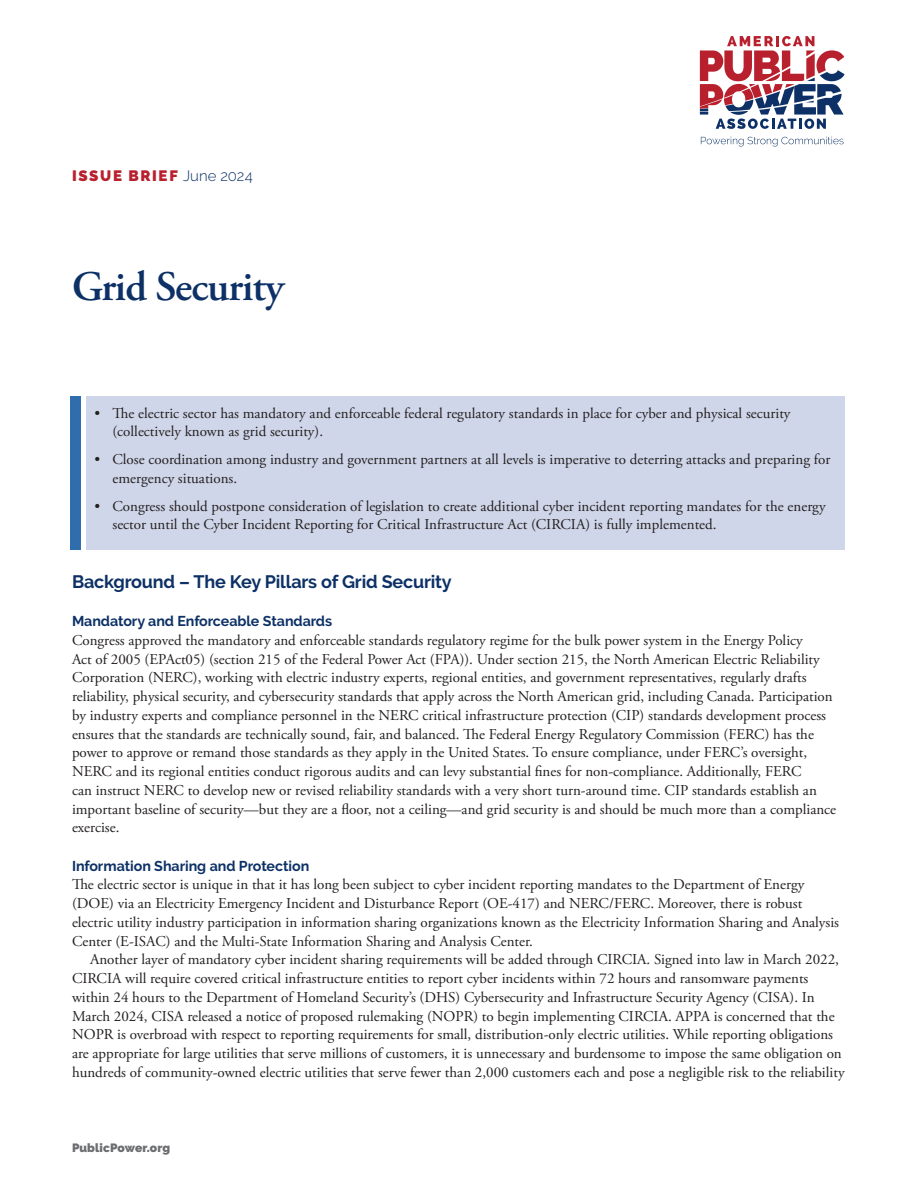
<style>
.page{position:relative;width:918px;height:1188px;background:#fff}
.page>*{position:absolute;margin:0;border:0;box-sizing:border-box;transform-origin:0 0}
.Main_Head{font:600 42px "Adobe Garamond Pro";letter-spacing:-.02em;color:#0d3166}
.Subhead_1{font:700 18px "Raleway";letter-spacing:-.01em;color:#0d3166}
.First_Graph{font:15px/18.8px "Adobe Garamond Pro";color:#231f20}
.Body_Text{font:15px/18.8px "Adobe Garamond Pro";color:#231f20}
.Bullet_Points{font:15px/18.8px "Adobe Garamond Pro";color:#231f20}
.First_Graph-2{font:900 15px "Raleway";letter-spacing:.115em;color:#b9202e}
.Subhead_2{font:700 14.25px "Raleway";letter-spacing:-.005em;color:#0d3166}
.t1{font:900 12px "Raleway";letter-spacing:.01em;color:#6c6d70}
.s1{font-weight:300;color:#0d3166}
</style>
<div class="page">
<div style="left:86px;top:396px;width:759px;height:154px;background:#d0d6e9"></div>
<div style="left:71px;top:396px;width:10px;height:154px;background:#2f6dad"></div>
<svg style="left:701px;top:137px;width:143px;height:10px"></svg>
<svg style="left:700px;top:36px;width:145px;height:93px"></svg>
<p class="First_Graph-2" style="left:72px;top:168px;width:182px">ISSUE BRIEF <span class="s1">June 2024</span></p>
<p class="Main_Head" style="left:72px;top:263px;width:214px">Grid Security</p>
<p class="Bullet_Points" style="left:112px;top:404px;width:680px;text-indent:-18px">• The electric sector has mandatory and enforceable federal regulatory standards in place for cyber and physical security (collectively known as grid security).</p>
<p class="Bullet_Points" style="left:112px;top:451px;width:719px;text-indent:-18px">• Close coordination among industry and government partners at all levels is imperative to deterring attacks and preparing for emergency situations.</p>
<p class="Bullet_Points" style="left:112px;top:497px;width:715px;text-indent:-18px">• Congress should postpone consideration of legislation to create additional cyber incident reporting mandates for the energy sector until the Cyber Incident Reporting for Critical Infrastructure Act (CIRCIA) is fully implemented.</p>
<p class="Subhead_1" style="left:72px;top:571px;width:381px">Background – The Key Pillars of Grid Security</p>
<p class="Subhead_2" style="left:72px;top:613px;width:262px">Mandatory and Enforceable Standards</p>
<p class="First_Graph" style="left:72px;top:631px;width:766px">Congress approved the mandatory and enforceable standards regulatory regime for the bulk power system in the Energy Policy<br>Act of 2005 (EPAct05) (section 215 of the Federal Power Act (FPA)). Under section 215, the North American Electric Reliability Corporation (NERC), working with electric industry experts, regional entities, and government representatives, regularly drafts reliability, physical security, and cybersecurity standards that apply across the North American grid, including Canada. Participation by industry experts and compliance personnel in the NERC critical infrastructure protection (CIP) standards development process ensures that the standards are technically sound, fair, and balanced. The Federal Energy Regulatory Commission (FERC) has the power to approve or remand those standards as they apply in the United States. To ensure compliance, under FERC’s oversight, NERC and its regional entities conduct rigorous audits and can levy substantial fines for non-compliance. Additionally, FERC<br>can instruct NERC to develop new or revised reliability standards with a very short turn-around time. CIP standards establish an important baseline of security—but they are a floor, not a ceiling—and grid security is and should be much more than a compliance exercise.</p>
<p class="Subhead_2" style="left:72px;top:858px;width:239px">Information Sharing and Protection</p>
<p class="First_Graph" style="left:72px;top:876px;width:769px">The electric sector is unique in that it has long been subject to cyber incident reporting mandates to the Department of Energy (DOE) via an Electricity Emergency Incident and Disturbance Report (OE-417) and NERC/FERC. Moreover, there is robust electric utility industry participation in information sharing organizations known as the Electricity Information Sharing and Analysis Center (E-ISAC) and the Multi-State Information Sharing and Analysis Center.</p>
<p class="Body_Text" style="left:72px;top:951px;width:774px;text-indent:18px">Another layer of mandatory cyber incident sharing requirements will be added through CIRCIA. Signed into law in March 2022, CIRCIA will require covered critical infrastructure entities to report cyber incidents within 72 hours and ransomware payments within 24 hours to the Department of Homeland Security’s (DHS) Cybersecurity and Infrastructure Security Agency (CISA). In March 2024, CISA released a notice of proposed rulemaking (NOPR) to begin implementing CIRCIA. APPA is concerned that the NOPR is overbroad with respect to reporting requirements for small, distribution-only electric utilities. While reporting obligations are appropriate for large utilities that serve millions of customers, it is unnecessary and burdensome to impose the same obligation on hundreds of community-owned electric utilities that serve fewer than 2,000 customers each and pose a negligible risk to the reliability</p>
<p class="t1" style="left:72px;top:1140px;width:100px">PublicPower.org</p>
</div>
